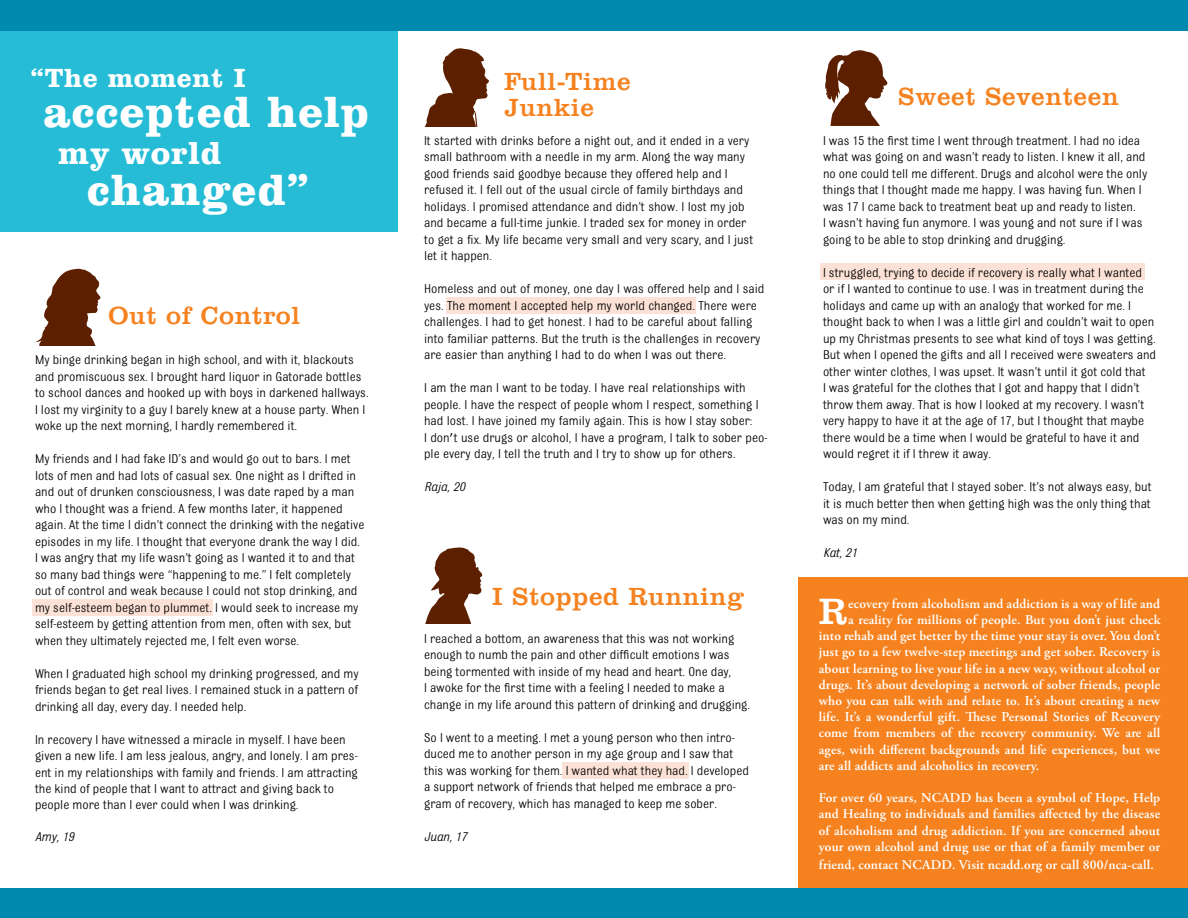
<style>
.page{position:relative;width:1188px;height:918px;background:#fff}
.page>*{position:absolute;margin:0;border:0;box-sizing:border-box;transform-origin:0 0}
.t1{font:700 45px "Clarendon BT";letter-spacing:.025em;color:#fff}
.t2{font:37.65px "Clarendon BT";color:#fff}
.t3{font:700 32.7px "Clarendon BT";letter-spacing:.025em;color:#fff}
.t4{font:700 27px "Clarendon BT";letter-spacing:.025em;color:#fff}
.t5{font:25.5px/25.5px "Clarendon BT";letter-spacing:.025em;color:#f5821f}
.t6{font:13.5px/16.5px "Bulldog";color:#000}
.t7{font:600 13.5px/16.2px "Adobe Garamond Pro";letter-spacing:.01em;color:#fff;text-align:justify}
.t8{font:italic 13.5px "Bulldog";color:#000}
</style>
<div class="page">
<div style="left:446px;top:297px;width:250px;height:17px;background:#fce2d6"></div>
<div style="left:563px;top:762px;width:126px;height:16px;background:#fce2d6"></div>
<div style="left:798px;top:577px;width:390px;height:321px;background:#f5821f"></div>
<div style="left:0;top:26px;width:398px;height:206px;background:#26bcd6"></div>
<div style="left:0;top:889px;width:1188px;height:29px;background:#008ab0"></div>
<div style="left:820px;top:263px;width:325px;height:17px;background:#fce2d6"></div>
<div style="left:32px;top:600px;width:181px;height:16px;background:#fce2d6"></div>
<div style="left:0;top:0;width:1188px;height:30px;background:#008ab0"></div>
<svg style="left:425px;top:48px;width:64px;height:78px"></svg>
<svg style="left:425px;top:548px;width:57px;height:75px"></svg>
<svg style="left:825px;top:50px;width:62px;height:76px"></svg>
<svg style="left:35px;top:269px;width:65px;height:76px"></svg>
<h3 class="t4" style="left:30px;top:61px;width:217px">“The moment I</h3>
<h1 class="t1" style="left:43px;top:84px;width:327px">accepted help</h1>
<h3 class="t3" style="left:58px;top:133px;width:164px">my world</h3>
<h1 class="t1" style="left:87px;top:162px;width:223px">changed”</h1>
<h3 class="t5" style="left:108px;top:302px;width:194px">Out of Control</h3>
<p class="t6" style="left:35px;top:352px;width:335px">My binge drinking began in high school, and with it, blackouts and promiscuous sex. I brought hard liquor in Gatorade bottles to school dances and hooked up with boys in darkened hallways.<br>I lost my virginity to a guy I barely knew at a house party. When I woke up the next morning, I hardly remembered it.</p>
<p class="t6" style="left:35px;top:451px;width:331px">My friends and I had fake ID’s and would go out to bars. I met lots of men and had lots of casual sex. One night as I drifted in and out of drunken consciousness, I was date raped by a man who I thought was a friend. A few months later, it happened again. At the time I didn’t connect the drinking with the negative episodes in my life. I thought that everyone drank the way I did.<br>I was angry that my life wasn’t going as I wanted it to and that so many bad things were “happening to me.” I felt completely out of control and weak because I could not stop drinking, and my self-esteem began to plummet. I would seek to increase my self-esteem by getting attention from men, often with sex, but when they ultimately rejected me, I felt even worse.</p>
<p class="t6" style="left:35px;top:665px;width:325px;text-align:justify">When I graduated high school my drinking progressed, and my friends began to get real lives. I remained stuck in a pattern of drinking all day, every day. I needed help.</p>
<p class="t6" style="left:35px;top:731px;width:324px">In recovery I have witnessed a miracle in myself. I have been given a new life. I am less jealous, angry, and lonely. I am pres&shy;ent in my relationships with family and friends. I am attracting the kind of people that I want to attract and giving back to people more than I ever could when I was drinking.</p>
<p class="t8" style="left:35px;top:830px;width:41px">Amy, 19</p>
<h3 class="t5" style="left:504px;top:68px;width:128px">Full-Time<br>Junkie</h3>
<p class="t6" style="left:424px;top:132px;width:331px">It started with drinks before a night out, and it ended in a very small bathroom with a needle in my arm. Along the way many good friends said goodbye because they offered help and I refused it. I fell out of the usual circle of family birthdays and holidays. I promised attendance and didn’t show. I lost my job and became a full-time junkie. I traded sex for money in order to get a fix. My life became very small and very scary, and I just let it happen.</p>
<p class="t6" style="left:424px;top:280px;width:342px">Homeless and out of money, one day I was offered help and I said yes. The moment I accepted help my world changed. There were challenges. I had to get honest. I had to be careful about falling into familiar patterns. But the truth is the challenges in recovery are easier than anything I had to do when I was out there.</p>
<p class="t6" style="left:424px;top:379px;width:345px">I am the man I want to be today. I have real relationships with people. I have the respect of people whom I respect, something I had lost. I have joined my family again. This is how I stay sober:<br>I don't use drugs or alcohol, I have a program, I talk to sober peo&shy;ple every day, I tell the truth and I try to show up for others.</p>
<p class="t8" style="left:424px;top:480px;width:43px">Raja, 20</p>
<h3 class="t5" style="left:492px;top:583px;width:253px">I Stopped Running</h3>
<p class="t6" style="left:424px;top:630px;width:328px">I reached a bottom, an awareness that this was not working enough to numb the pain and other difficult emotions I was being tormented with inside of my head and heart. One day,<br>I awoke for the first time with a feeling I needed to make a change in my life around this pattern of drinking and drugging.</p>
<p class="t6" style="left:424px;top:729px;width:326px">So I went to a meeting. I met a young person who then intro&shy;duced me to another person in my age group and I saw that this was working for them. I wanted what they had. I developed a support network of friends that helped me embrace a pro&shy;gram of recovery, which has managed to keep me sober.</p>
<p class="t8" style="left:424px;top:830px;width:45px">Juan, 17</p>
<h3 class="t5" style="left:898px;top:83px;width:222px">Sweet Seventeen</h3>
<p class="t6" style="left:823px;top:132px;width:326px">I was 15 the first time I went through treatment. I had no idea what was going on and wasn’t ready to listen. I knew it all, and no one could tell me different. Drugs and alcohol were the only things that I thought made me happy. I was having fun. When I was 17 I came back to treatment beat up and ready to listen.<br>I wasn’t having fun anymore. I was young and not sure if I was going to be able to stop drinking and drugging.</p>
<p class="t6" style="left:823px;top:264px;width:335px">I struggled, trying to decide if recovery is really what I wanted or if I wanted to continue to use. I was in treatment during the holidays and came up with an analogy that worked for me. I thought back to when I was a little girl and couldn’t wait to open up my Christmas presents to see what kind of toys I was getting.<br>But when I opened the gifts and all I received were sweaters and other winter clothes, I was upset. It wasn’t until it got cold that<br>I was grateful for the clothes that I got and happy that I didn’t throw them away. That is how I looked at my recovery. I wasn’t very happy to have it at the age of 17, but I thought that maybe there would be a time when I would be grateful to have it and would regret it if I threw it away.</p>
<p class="t6" style="left:823px;top:478px;width:330px;text-align:justify">Today, I am grateful that I stayed sober. It’s not always easy, but it is much better then when getting high was the only thing that was on my mind.</p>
<p class="t8" style="left:823px;top:546px;width:36px">Kat, 21</p>
<h2 class="t2" style="left:819px;top:588px;width:31px">R</h2>
<p class="t7" style="left:848px;top:596px;width:313px">ecovery from alcoholism and addiction is a way of life and</p>
<p class="t7" style="left:848px;top:612px;width:313px">a reality for millions of people. But you don’t just check</p>
<p class="t7" style="left:819px;top:628px;width:343px">into rehab and get better by the time your stay is over. You don’t</p>
<p class="t7" style="left:819px;top:644px;width:343px">just go to a few twelve-step meetings and get sober. Recovery is</p>
<p class="t7" style="left:819px;top:660px;width:343px">about learning to live your life in a new way, without alcohol or</p>
<p class="t7" style="left:819px;top:677px;width:343px">drugs. It’s about developing a network of sober friends, people</p>
<p class="t7" style="left:819px;top:693px;width:343px">who you can talk with and relate to. It’s about creating a new</p>
<p class="t7" style="left:819px;top:709px;width:343px">life. It’s a wonderful gift. These Personal Stories of Recovery</p>
<p class="t7" style="left:819px;top:725px;width:343px">come from members of the recovery community. We are all</p>
<p class="t7" style="left:819px;top:741px;width:343px">ages, with different backgrounds and life experiences, but we</p>
<p class="t7" style="left:819px;top:758px;width:222px">are all addicts and alcoholics in recovery.</p>
<p class="t7" style="left:819px;top:790px;width:343px">For over 60 years, NCADD has been a symbol of Hope, Help and Healing to individuals and families affected by the disease of alcoholism and drug addiction. If you are concerned about your own alcohol and drug use or that of a family member or</p>
<p class="t7" style="left:819px;top:857px;width:336px">friend, contact NCADD. Visit ncadd.org or call 800/nca-call.</p>
</div>
